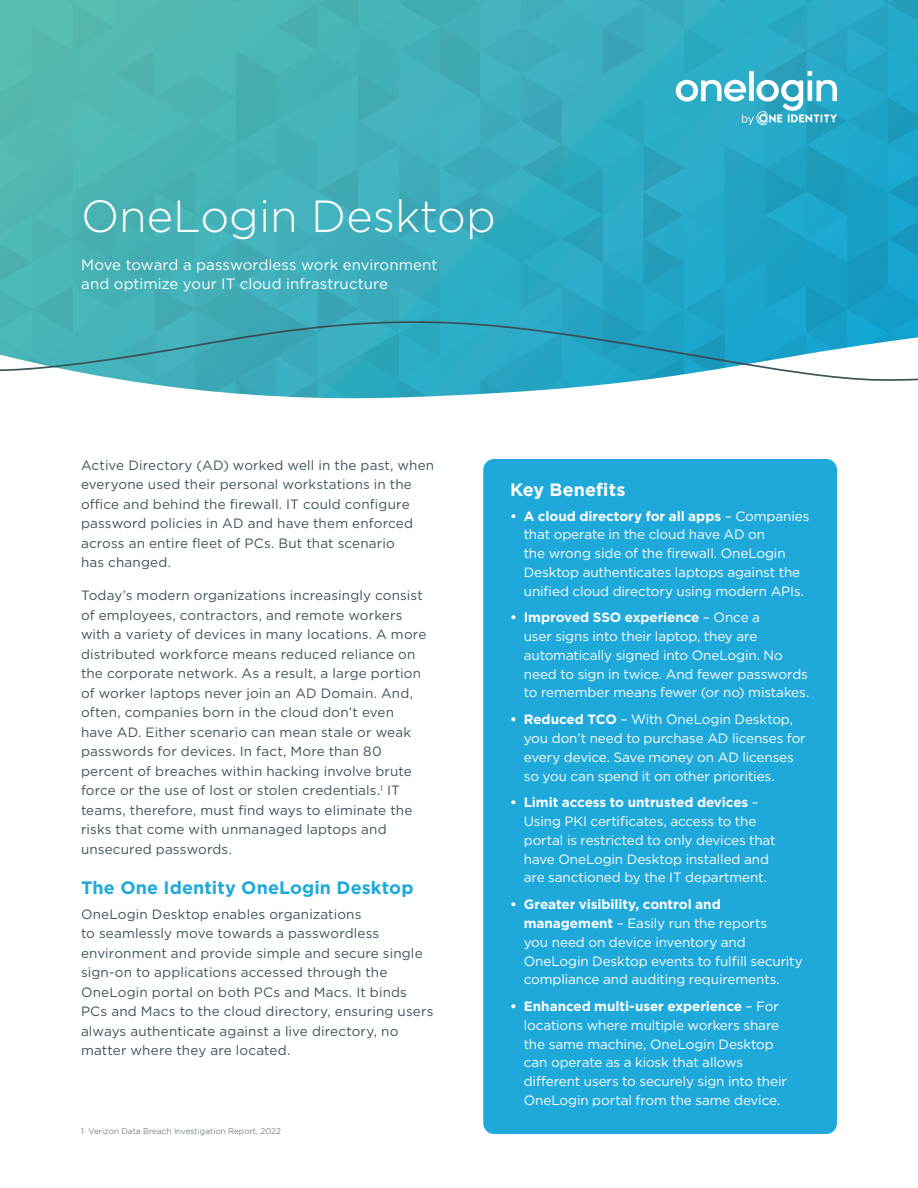
<style>
.page{position:relative;width:918px;height:1188px;background:#fff}
.page>*{position:absolute;margin:0;border:0;box-sizing:border-box;transform-origin:0 0}
.Cover_Headline_white{font:300 45px "Gotham";color:#fff}
.Section_Heading_1{font:700 18px "Gotham";letter-spacing:.005em;color:#1fa9db}
.Benefits_header{font:700 18px "Gotham";letter-spacing:.005em;color:#fff}
.Sub_Head-white{font:15px/19.5px "Gotham";letter-spacing:.005em;color:#fff}
.Body{font:13.5px/19.5px "Gotham";letter-spacing:.01em;color:#3f535d}
.t1{font:13.5px/18.8px "Gotham";letter-spacing:-.01em;color:#fff}
.Citations{font:300 8.25px "Gotham";color:#3f535d}
.s1{font-weight:700}
</style>
<div class="page">
<svg style="left:0;top:0;width:918px;height:399px;background:#42b1c0"></svg>
<div style="left:483px;top:459px;width:354px;height:675px;background:#1fa9db;border-radius:11px"></div>
<p class="Cover_Headline_white" style="left:81px;top:187px;width:416px">OneLogin Desktop</p>
<p class="Sub_Head-white" style="left:81px;top:254px;width:358px">Move toward a passwordless work environment and optimize your IT cloud infrastructure</p>
<p class="Body" style="left:81px;top:455px;width:355px">Active Directory (AD) worked well in the past, when everyone used their personal workstations in the office and behind the firewall. IT could configure password policies in AD and have them enforced across an entire fleet of PCs. But that scenario<br>has changed.</p>
<p class="Body" style="left:81px;top:585px;width:347px">Today’s modern organizations increasingly consist of employees, contractors, and remote workers with a variety of devices in many locations. A more distributed workforce means reduced reliance on the corporate network. As a result, a large portion of worker laptops never join an AD Domain. And, often, companies born in the cloud don’t even have AD. Either scenario can mean stale or weak passwords for devices. In fact, More than 80 percent of breaches within hacking involve brute force or the use of lost or stolen credentials.<sup>1</sup> IT teams, therefore, must find ways to eliminate the risks that come with unmanaged laptops and unsecured passwords.</p>
<p class="Section_Heading_1" style="left:81px;top:875px;width:334px">The One Identity OneLogin Desktop</p>
<p class="Body" style="left:81px;top:904px;width:354px">OneLogin Desktop enables organizations<br>to seamlessly move towards a passwordless environment and provide simple and secure single sign-on to applications accessed through the OneLogin portal on both PCs and Macs. It binds PCs and Macs to the cloud directory, ensuring users always authenticate against a live directory, no matter where they are located.</p>
<p class="Citations" style="left:81px;top:1126px;width:202px">1 Verizon Data Breach Investigation Report, 2022</p>
<p class="Benefits_header" style="left:510px;top:478px;width:117px">Key Benefits</p>
<p class="t1" style="left:524px;top:506px;width:287px;text-indent:-14px"><span class="s1">• A cloud directory for all apps</span> – Companies that operate in the cloud have AD on<br>the wrong side of the firewall. OneLogin Desktop authenticates laptops against the unified cloud directory using modern APIs.</p>
<p class="t1" style="left:524px;top:608px;width:287px;text-indent:-14px"><span class="s1">• Improved SSO experience</span> – Once a<br>user signs into their laptop, they are automatically signed into OneLogin. No need to sign in twice. And fewer passwords to remember means fewer (or no) mistakes.</p>
<p class="t1" style="left:524px;top:710px;width:283px;text-indent:-14px"><span class="s1">• Reduced TCO</span> – With OneLogin Desktop, you don’t need to purchase AD licenses for every device. Save money on AD licenses so you can spend it on other priorities.</p>
<p class="t1" style="left:524px;top:793px;width:253px;text-indent:-14px"><span class="s1">• Limit access to untrusted devices</span> – Using PKI certificates, access to the portal is restricted to only devices that have OneLogin Desktop installed and are sanctioned by the IT department.</p>
<p class="t1" style="left:524px;top:895px;width:280px;text-indent:-14px"><span class="s1">• Greater visibility, control and management</span> – Easily run the reports<br>you need on device inventory and OneLogin Desktop events to fulfill security compliance and auditing requirements.</p>
<p class="t1" style="left:524px;top:997px;width:265px;text-indent:-14px"><span class="s1">• Enhanced multi-user experience</span> – For locations where multiple workers share the same machine, OneLogin Desktop can operate as a kiosk that allows different users to securely sign into their OneLogin portal from the same device.</p>
</div>
